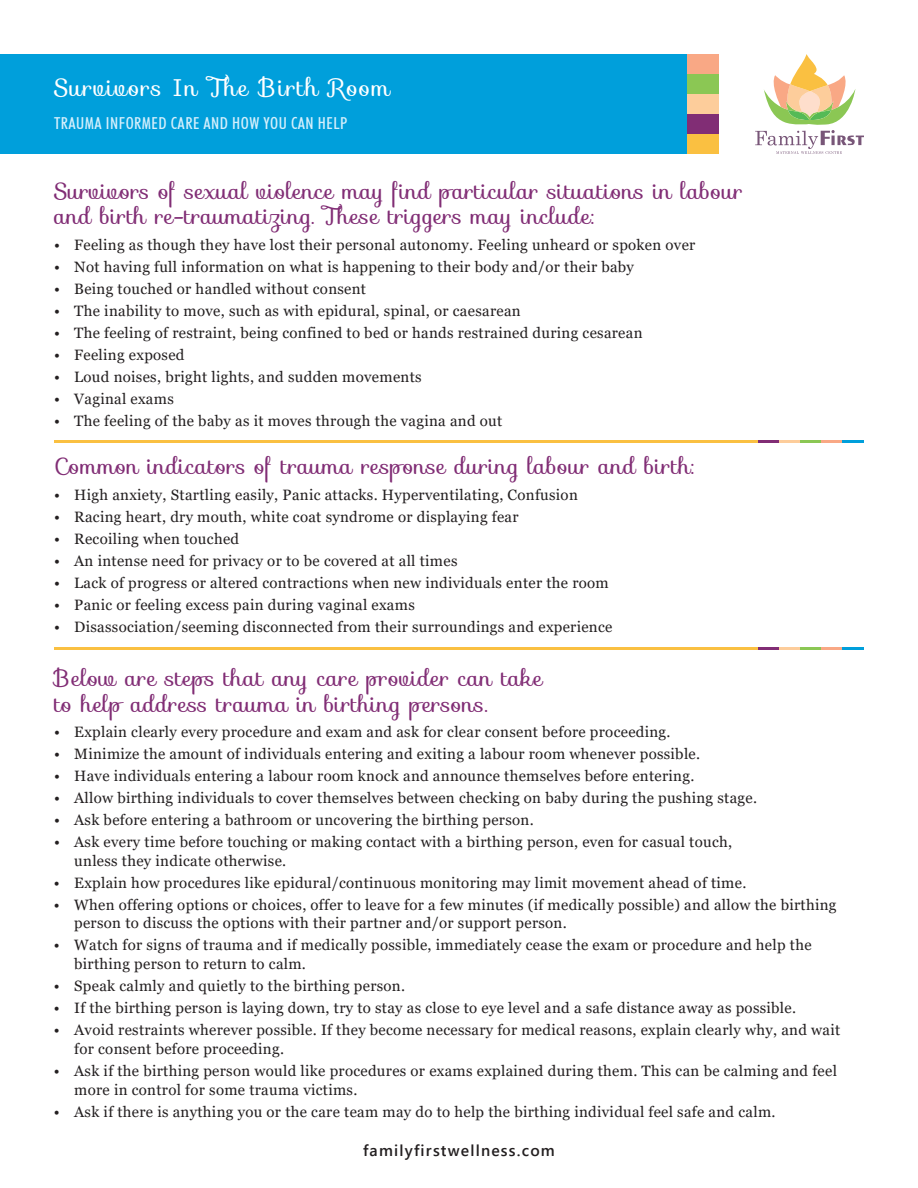
<style>
.page{position:relative;width:918px;height:1188px;background:#fff}
.page>*{position:absolute;margin:0;border:0;box-sizing:border-box;transform-origin:0 0}
.t1{font:24px "Sofia";letter-spacing:.05em;color:#fff}
.t2{font:22.5px/25.5px "Sofia";letter-spacing:.02em;color:#812d75}
.t3{font:500 condensed 16.5px "Futura BT";letter-spacing:.03em;color:#d4effc}
.t4{font:600 15.75px "Segoe UI";letter-spacing:.075em;color:#231f20}
.t5{font:15px/18.8px "Georgia";letter-spacing:.02em;color:#231f20}
</style>
<div class="page">
<div style="left:0;top:54px;width:718px;height:100px;background:#009fdb"></div>
<svg style="left:755px;top:54px;width:109px;height:100px"></svg>
<hr style="left:54px;top:440px;width:704px;height:3px;background:#fac041">
<hr style="left:758px;top:440px;width:21px;height:3px;background:#812d75">
<hr style="left:779px;top:440px;width:21px;height:3px;background:#fdcd9b">
<hr style="left:800px;top:440px;width:22px;height:3px;background:#8bc754">
<hr style="left:822px;top:440px;width:21px;height:3px;background:#f9a885">
<hr style="left:843px;top:440px;width:21px;height:3px;background:#009fdb">
<hr style="left:54px;top:647px;width:704px;height:3px;background:#fac041">
<hr style="left:758px;top:647px;width:21px;height:3px;background:#812d75">
<hr style="left:779px;top:647px;width:21px;height:3px;background:#fdcd9b">
<hr style="left:800px;top:647px;width:22px;height:3px;background:#8bc754">
<hr style="left:822px;top:647px;width:21px;height:3px;background:#f9a885">
<hr style="left:843px;top:647px;width:21px;height:3px;background:#009fdb">
<div style="left:687px;top:134px;width:31px;height:20px;background:#fac041"></div>
<div style="left:687px;top:114px;width:31px;height:20px;background:#812d75"></div>
<div style="left:687px;top:94px;width:31px;height:20px;background:#fdcd9b"></div>
<div style="left:687px;top:74px;width:31px;height:20px;background:#8bc754"></div>
<div style="left:687px;top:54px;width:31px;height:20px;background:#f9a885"></div>
<h1 class="t1" style="left:54px;top:68px;width:338px">Survivors In The Birth Room</h1>
<p class="t3" style="left:54px;top:113px;width:295px">TRAUMA INFORMED CARE AND HOW YOU CAN HELP</p>
<h2 class="t2" style="left:54px;top:178px;width:690px">Survivors of sexual violence may find particular situations in labour and birth re-traumatizing. These triggers may include:</h2>
<p class="t5" style="left:54px;top:236px;width:643px">• Feeling as though they have lost their personal autonomy. Feeling unheard or spoken over</p>
<p class="t5" style="left:54px;top:258px;width:582px">• Not having full information on what is happening to their body and/or their baby</p>
<p class="t5" style="left:54px;top:280px;width:314px">• Being touched or handled without consent</p>
<p class="t5" style="left:54px;top:302px;width:468px">• The inability to move, such as with epidural, spinal, or caesarean</p>
<p class="t5" style="left:54px;top:324px;width:590px">• The feeling of restraint, being confined to bed or hands restrained during cesarean</p>
<p class="t5" style="left:54px;top:346px;width:132px">• Feeling exposed</p>
<p class="t5" style="left:54px;top:368px;width:369px">• Loud noises, bright lights, and sudden movements</p>
<p class="t5" style="left:54px;top:390px;width:121px">• Vaginal exams</p>
<p class="t5" style="left:54px;top:412px;width:450px">• The feeling of the baby as it moves through the vagina and out</p>
<h2 class="t2" style="left:54px;top:454px;width:642px">Common indicators of trauma response during labour and birth:</h2>
<p class="t5" style="left:54px;top:486px;width:525px">• High anxiety, Startling easily, Panic attacks. Hyperventilating, Confusion</p>
<p class="t5" style="left:54px;top:508px;width:466px">• Racing heart, dry mouth, white coat syndrome or displaying fear</p>
<p class="t5" style="left:54px;top:530px;width:187px">• Recoiling when touched</p>
<p class="t5" style="left:54px;top:552px;width:405px">• An intense need for privacy or to be covered at all times</p>
<p class="t5" style="left:54px;top:574px;width:556px">• Lack of progress or altered contractions when new individuals enter the room</p>
<p class="t5" style="left:54px;top:596px;width:362px">• Panic or feeling excess pain during vaginal exams</p>
<p class="t5" style="left:54px;top:618px;width:560px">• Disassociation/seeming disconnected from their surroundings and experience</p>
<h2 class="t2" style="left:54px;top:665px;width:490px">Below are steps that any care provider can take to help address trauma in birthing persons.</h2>
<p class="t5" style="left:54px;top:723px;width:618px">• Explain clearly every procedure and exam and ask for clear consent before proceeding.</p>
<p class="t5" style="left:54px;top:745px;width:648px">• Minimize the amount of individuals entering and exiting a labour room whenever possible.</p>
<p class="t5" style="left:54px;top:767px;width:642px">• Have individuals entering a labour room knock and announce themselves before entering.</p>
<p class="t5" style="left:54px;top:789px;width:705px">• Allow birthing individuals to cover themselves between checking on baby during the pushing stage.</p>
<p class="t5" style="left:54px;top:811px;width:481px">• Ask before entering a bathroom or uncovering the birthing person.</p>
<p class="t5" style="left:74px;top:833px;width:660px;text-indent:-20px">• Ask every time before touching or making contact with a birthing person, even for casual touch, unless they indicate otherwise.</p>
<p class="t5" style="left:54px;top:873px;width:694px">• Explain how procedures like epidural/continuous monitoring may limit movement ahead of time.</p>
<p class="t5" style="left:74px;top:895px;width:764px;text-indent:-20px">• When offering options or choices, offer to leave for a few minutes (if medically possible) and allow the birthing person to discuss the options with their partner and/or support person.</p>
<p class="t5" style="left:74px;top:936px;width:739px;text-indent:-20px">• Watch for signs of trauma and if medically possible, immediately cease the exam or procedure and help the birthing person to return to calm.</p>
<p class="t5" style="left:54px;top:977px;width:353px">• Speak calmly and quietly to the birthing person.</p>
<p class="t5" style="left:54px;top:999px;width:744px">• If the birthing person is laying down, try to stay as close to eye level and a safe distance away as possible.</p>
<p class="t5" style="left:74px;top:1021px;width:768px;text-indent:-20px">• Avoid restraints wherever possible. If they become necessary for medical reasons, explain clearly why, and wait for consent before proceeding.</p>
<p class="t5" style="left:74px;top:1062px;width:764px;text-indent:-20px">• Ask if the birthing person would like procedures or exams explained during them. This can be calming and feel more in control for some trauma victims.</p>
<p class="t5" style="left:54px;top:1102px;width:723px">• Ask if there is anything you or the care team may do to help the birthing individual feel safe and calm.</p>
<p class="t4" style="left:363px;top:1136px;width:193px">familyfirstwellness.com</p>
</div>
